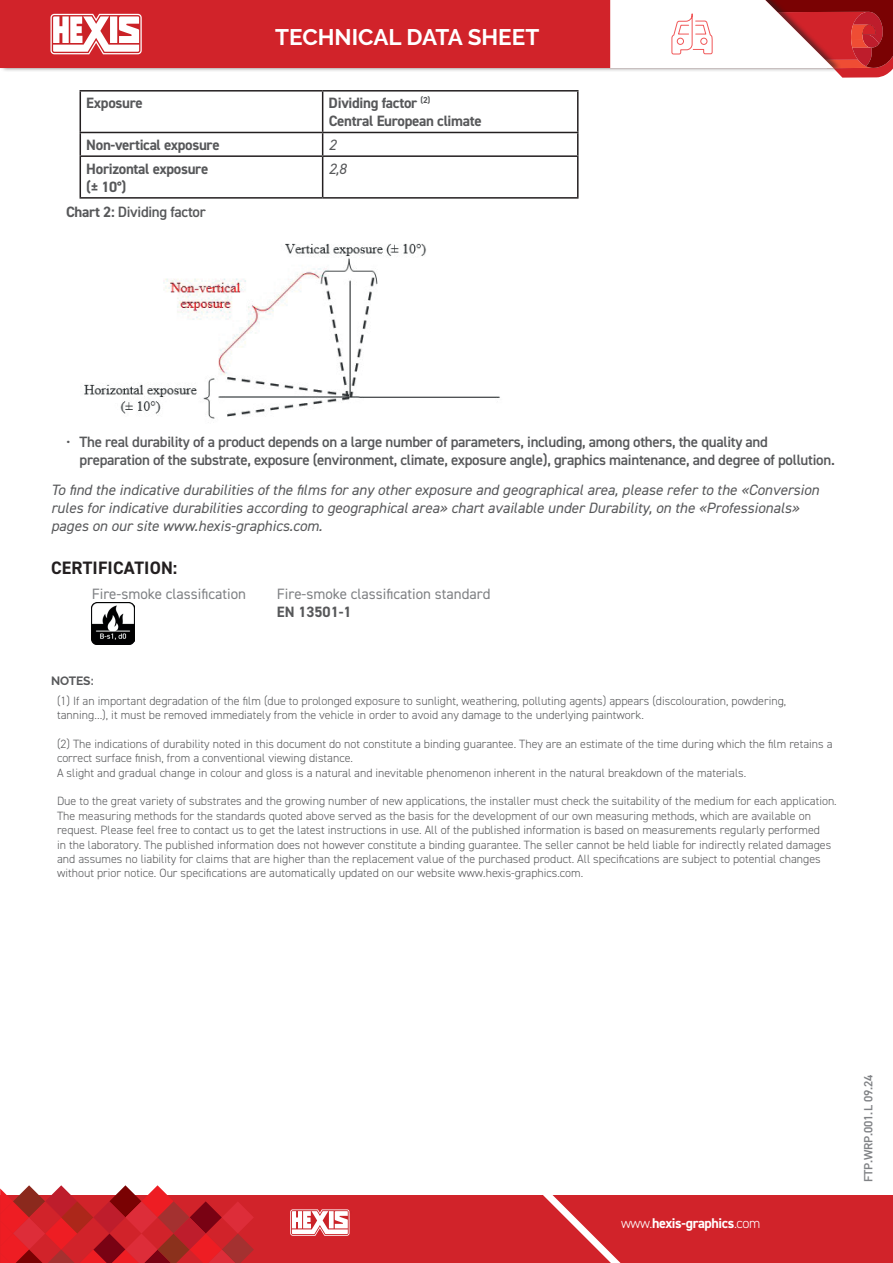
<style>
.page{position:relative;width:893px;height:1263px;background:#fff}
.page>*{position:absolute;margin:0;border:0;box-sizing:border-box;transform-origin:0 0}
.t1{font:700 22.5px "Raleway";color:#fff}
.t2{font:700 18px "DIN2014";letter-spacing:.01em;color:#231f20}
.t3{font:italic 15px/18px "DIN2014";color:#57585a}
.t4{font:600 15px/18px "DIN2014";letter-spacing:-.02em;color:#57585a}
.t5{font:700 15px/18px "DIN2014";letter-spacing:-.02em;color:#57585a}
.t6{font:15px "DIN2014";color:#808285}
.t7{font:700 14.1px "DIN2014";letter-spacing:-.025em;color:#fff}
.t8{font:300 12px/14.4px "DIN2014";color:#57585a}
.t9{font:600 12px "DIN2014";color:#808285}
.t10{font:700 12px "Raleway";letter-spacing:-.01em;color:#57585a}
.s1{font-weight:700}
.s2{font-weight:400}
.s3{font-weight:300}
</style>
<div class="page">
<div style="left:0;top:1195px;width:893px;height:68px;background:#d1232a"></div>
<svg style="left:290px;top:1209px;width:60px;height:27px"></svg>
<svg style="left:0;top:1185px;width:254px;height:78px"></svg>
<svg style="left:543px;top:1195px;width:78px;height:68px"></svg>
<div style="left:0;top:0;width:841px;height:73px;background:#231f20;opacity:.6"></div>
<div style="left:0;top:0;width:610px;height:68px;background:#d1232a"></div>
<svg style="left:50px;top:14px;width:95px;height:40px"></svg>
<svg style="left:610px;top:0;width:283px;height:78px"></svg>
<div style="left:677px;top:38px;width:7px;height:7px;border:1px solid #f05758;border-radius:50%"></div>
<div style="left:700px;top:38px;width:7px;height:7px;border:1px solid #f05758;border-radius:50%"></div>
<hr style="left:80px;top:90px;width:243px;height:2px;background:#231f20">
<hr style="left:80px;top:92px;width:1px;height:40px;background:#231f20">
<hr style="left:323px;top:90px;width:256px;height:2px;background:#231f20">
<hr style="left:322px;top:92px;width:1px;height:40px;background:#231f20">
<hr style="left:577px;top:92px;width:2px;height:40px;background:#231f20">
<hr style="left:80px;top:132px;width:243px;height:1px;background:#231f20">
<svg style="left:80px;top:133px;width:1px;height:22px"></svg>
<hr style="left:323px;top:132px;width:256px;height:1px;background:#231f20">
<svg style="left:322px;top:133px;width:1px;height:22px"></svg>
<hr style="left:577px;top:133px;width:2px;height:22px;background:#231f20">
<hr style="left:80px;top:155px;width:243px;height:2px;background:#231f20">
<hr style="left:80px;top:157px;width:1px;height:40px;background:#231f20">
<hr style="left:323px;top:155px;width:256px;height:2px;background:#231f20">
<hr style="left:322px;top:157px;width:1px;height:40px;background:#231f20">
<hr style="left:577px;top:157px;width:2px;height:40px;background:#231f20">
<hr style="left:80px;top:197px;width:243px;height:2px;background:#231f20">
<hr style="left:323px;top:197px;width:256px;height:2px;background:#231f20">
<img style="left:84px;top:243px;width:416px;height:176px">
<img style="left:92px;top:602px;width:42px;height:43px">
<h1 class="t1" style="left:275px;top:24px;width:265px">TECHNICAL DATA SHEET</h1>
<p class="t5" style="left:86px;top:94px;width:58px">Exposure</p>
<p class="t5" style="left:329px;top:94px;width:155px">Dividing factor <sup>(2)<br></sup>Central European climate</p>
<p class="t5" style="left:86px;top:136px;width:135px">Non-vertical exposure</p>
<p class="t3" style="left:329px;top:136px;width:9px">2</p>
<p class="t5" style="left:86px;top:159px;width:124px">Horizontal exposure (± 10°)</p>
<p class="t3" style="left:329px;top:159px;width:19px">2,8</p>
<p class="t4" style="left:66px;top:202px;width:141px"><span class="s1">Chart 2:</span> Dividing factor</p>
<p class="t4" style="left:80px;top:432px;width:757px;text-indent:-14px"><span class="s2">•</span> The real durability of a product depends on a large number of parameters, including, among others, the quality and preparation of the substrate, exposure (environment, climate, exposure angle), graphics maintenance, and degree of pollution.</p>
<p class="t3" style="left:51px;top:481px;width:770px">To find the indicative durabilities of the films for any other exposure and geographical area, please refer to the «Conversion rules for indicative durabilities according to geographical area» chart available under Durability, on the «Professionals» pages on our site www.hexis-graphics.com.</p>
<h2 class="t2" style="left:51px;top:555px;width:128px">CERTIFICATION:</h2>
<p class="t6" style="left:92px;top:585px;width:156px">Fire-smoke classification</p>
<p class="t6" style="left:277px;top:585px;width:215px">Fire-smoke classification standard</p>
<p class="t5" style="left:277px;top:603px;width:76px">EN 13501-1</p>
<p class="t10" style="left:51px;top:674px;width:44px">NOTES:</p>
<p class="t8" style="left:57px;top:693px;width:731px">(1) If an important degradation of the film (due to prolonged exposure to sunlight, weathering, polluting agents) appears (discolouration, powdering, tanning…), it must be removed immediately from the vehicle in order to avoid any damage to the underlying paintwork.</p>
<p class="t8" style="left:57px;top:736px;width:777px">(2) The indications of durability noted in this document do not constitute a binding guarantee. They are an estimate of the time during which the film retains a correct surface finish, from a conventional viewing distance.<br>A slight and gradual change in colour and gloss is a natural and inevitable phenomenon inherent in the natural breakdown of the materials.</p>
<p class="t8" style="left:57px;top:794px;width:781px">Due to the great variety of substrates and the growing number of new applications, the installer must check the suitability of the medium for each application.<br>The measuring methods for the standards quoted above served as the basis for the development of our own measuring methods, which are available on request. Please feel free to contact us to get the latest instructions in use. All of the published information is based on measurements regularly performed<br>in the laboratory. The published information does not however constitute a binding guarantee. The seller cannot be held liable for indirectly related damages and assumes no liability for claims that are higher than the replacement value of the purchased product. All specifications are subject to potential changes without prior notice. Our specifications are automatically updated on our website www.hexis-graphics.com.</p>
<p class="t7" style="left:621px;top:1214px;width:141px"><span class="s3">www.</span>hexis-graphics<span class="s3">.com</span></p>
<p class="t9" style="left:860px;top:1182px;width:109px;rotate:-90deg">FTP.WRP.001.L 09.24</p>
</div>
